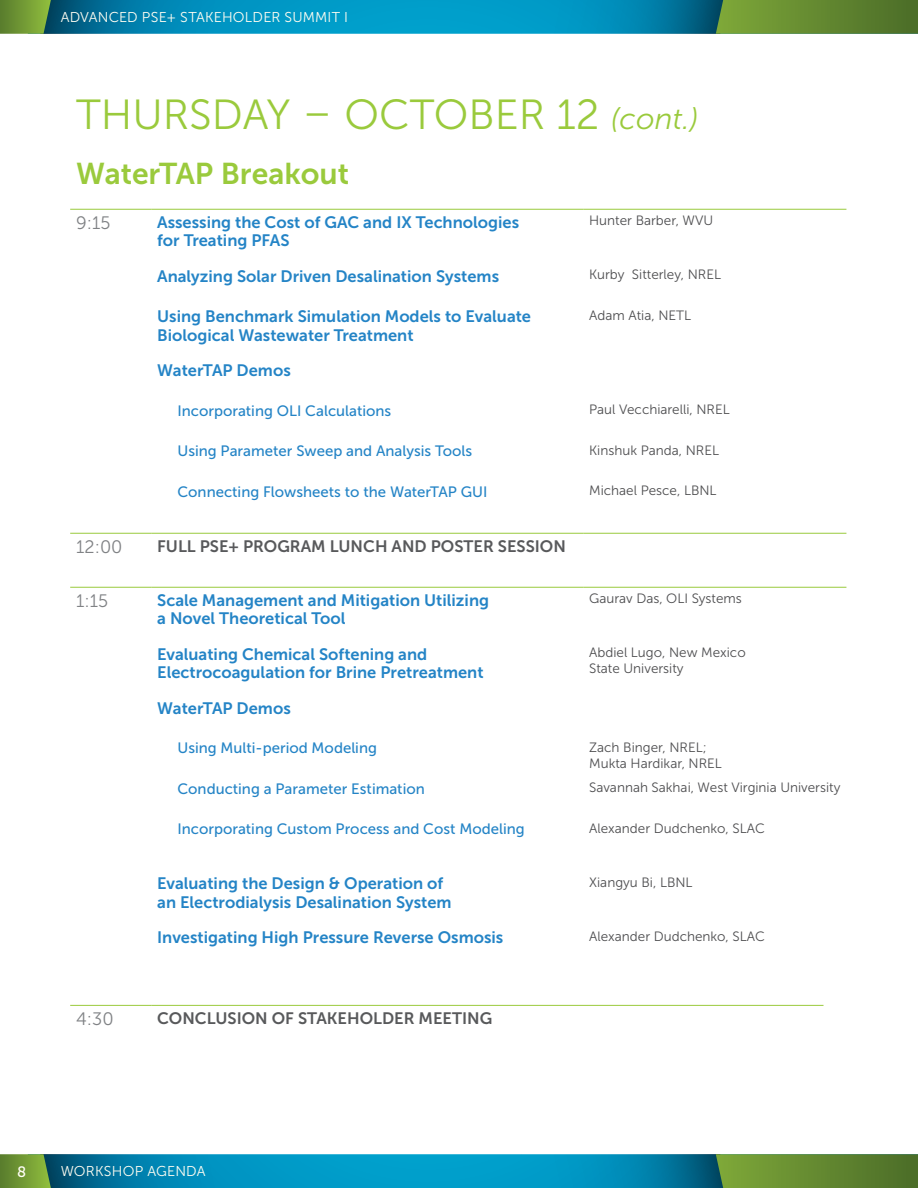
<style>
.page{position:relative;width:918px;height:1188px;background:#fff}
.page>*{position:absolute;margin:0;border:0;box-sizing:border-box;transform-origin:0 0}
.t1{font:42px "Museo Sans 300";color:#9aca3c}
.t2{font:30px "Museo Sans 700";color:#9aca3c}
.t3{font:18px "Museo Sans 300";color:#808285}
.t4{font:16.5px/18.8px "Museo Sans 700";color:#2484c6}
.t5{font:16.5px "Museo Sans 700";color:#58595b}
.t6{font:15px "Museo Sans 500";color:#2484c6}
.t7{font:15px "Museo Sans 500";color:#fffef6}
.t8{font:14.25px "Museo Sans 300";letter-spacing:.015em;color:#fffef2}
.t9{font:13.5px/15.8px "Museo Sans 300";color:#4d4d4f}
.s1{font-style:italic;font-size:30px}
</style>
<div class="page">
<svg style="left:0;top:0;width:918px;height:34px;background:#1c8c93"></svg>
<svg style="left:0;top:1154px;width:918px;height:34px;background:#1c8c93"></svg>
<hr style="left:70px;top:209px;width:81px;height:1px;background:#9aca3c">
<hr style="left:151px;top:209px;width:432px;height:1px;background:#9aca3c">
<hr style="left:583px;top:209px;width:263px;height:1px;background:#9aca3c">
<hr style="left:70px;top:587px;width:81px;height:1px;background:#9aca3c">
<hr style="left:151px;top:587px;width:432px;height:1px;background:#9aca3c">
<hr style="left:583px;top:587px;width:263px;height:1px;background:#9aca3c">
<hr style="left:70px;top:533px;width:81px;height:1px;background:#9aca3c">
<hr style="left:151px;top:533px;width:432px;height:1px;background:#9aca3c">
<hr style="left:583px;top:533px;width:263px;height:1px;background:#9aca3c">
<hr style="left:70px;top:1005px;width:81px;height:1px;background:#9aca3c">
<hr style="left:151px;top:1005px;width:443px;height:1px;background:#9aca3c">
<hr style="left:594px;top:1005px;width:230px;height:1px;background:#9aca3c">
<p class="t8" style="left:61px;top:10px;width:286px">ADVANCED PSE+ STAKEHOLDER SUMMIT I</p>
<h1 class="t1" style="left:76px;top:92px;width:624px">THURSDAY – OCTOBER 12 <span class="s1">(cont.)</span></h1>
<h2 class="t2" style="left:76px;top:157px;width:274px">WaterTAP Breakout</h2>
<p class="t3" style="left:76px;top:213px;width:36px">9:15</p>
<p class="t4" style="left:157px;top:213px;width:363px">Assessing the Cost of GAC and IX Technologies for Treating PFAS</p>
<p class="t9" style="left:589px;top:213px;width:126px">Hunter Barber, WVU</p>
<p class="t4" style="left:157px;top:267px;width:343px">Analyzing Solar Driven Desalination Systems</p>
<p class="t9" style="left:589px;top:267px;width:133px">Kurby Sitterley, NREL</p>
<p class="t4" style="left:157px;top:307px;width:375px">Using Benchmark Simulation Models to Evaluate<br>Biological Wastewater Treatment</p>
<p class="t9" style="left:589px;top:307px;width:103px">Adam Atia, NETL</p>
<p class="t4" style="left:157px;top:361px;width:135px">WaterTAP Demos</p>
<p class="t6" style="left:177px;top:402px;width:215px">Incorporating OLI Calculations</p>
<p class="t9" style="left:589px;top:402px;width:142px">Paul Vecchiarelli, NREL</p>
<p class="t6" style="left:177px;top:443px;width:296px">Using Parameter Sweep and Analysis Tools</p>
<p class="t9" style="left:589px;top:442px;width:131px">Kinshuk Panda, NREL</p>
<p class="t6" style="left:177px;top:483px;width:312px">Connecting Flowsheets to the WaterTAP GUI</p>
<p class="t9" style="left:589px;top:483px;width:129px">Michael Pesce, LBNL</p>
<p class="t3" style="left:76px;top:537px;width:48px">12:00</p>
<p class="t5" style="left:157px;top:537px;width:410px">FULL PSE+ PROGRAM LUNCH AND POSTER SESSION</p>
<p class="t3" style="left:76px;top:591px;width:34px">1:15</p>
<p class="t4" style="left:157px;top:591px;width:333px">Scale Management and Mitigation Utilizing a Novel Theoretical Tool</p>
<p class="t9" style="left:589px;top:591px;width:154px">Gaurav Das, OLI Systems</p>
<p class="t4" style="left:157px;top:645px;width:328px">Evaluating Chemical Softening and<br>Electrocoagulation for Brine Pretreatment</p>
<p class="t9" style="left:589px;top:645px;width:158px">Abdiel Lugo, New Mexico<br>State University</p>
<p class="t4" style="left:157px;top:699px;width:135px">WaterTAP Demos</p>
<p class="t6" style="left:177px;top:740px;width:201px">Using Multi-period Modeling</p>
<p class="t9" style="left:589px;top:739px;width:134px">Zach Binger, NREL;<br>Mukta Hardikar, NREL</p>
<p class="t6" style="left:177px;top:780px;width:249px">Conducting a Parameter Estimation</p>
<p class="t9" style="left:589px;top:780px;width:253px">Savannah Sakhai, West Virginia University</p>
<p class="t6" style="left:177px;top:821px;width:349px">Incorporating Custom Process and Cost Modeling</p>
<p class="t9" style="left:589px;top:820px;width:177px">Alexander Dudchenko, SLAC</p>
<p class="t4" style="left:157px;top:874px;width:296px">Evaluating the Design &amp; Operation of an Electrodialysis Desalination System</p>
<p class="t9" style="left:589px;top:874px;width:105px">Xiangyu Bi, LBNL</p>
<p class="t4" style="left:157px;top:928px;width:348px">Investigating High Pressure Reverse Osmosis</p>
<p class="t9" style="left:589px;top:928px;width:177px">Alexander Dudchenko, SLAC</p>
<p class="t3" style="left:76px;top:1009px;width:39px">4:30</p>
<p class="t5" style="left:157px;top:1009px;width:337px">CONCLUSION OF STAKEHOLDER MEETING</p>
<p class="t7" style="left:17px;top:1163px;width:11px">8</p>
<p class="t8" style="left:61px;top:1164px;width:24px">Workshop</p>
<p class="t8" style="left:147px;top:1164px;width:31px">Agenda</p>
</div>
